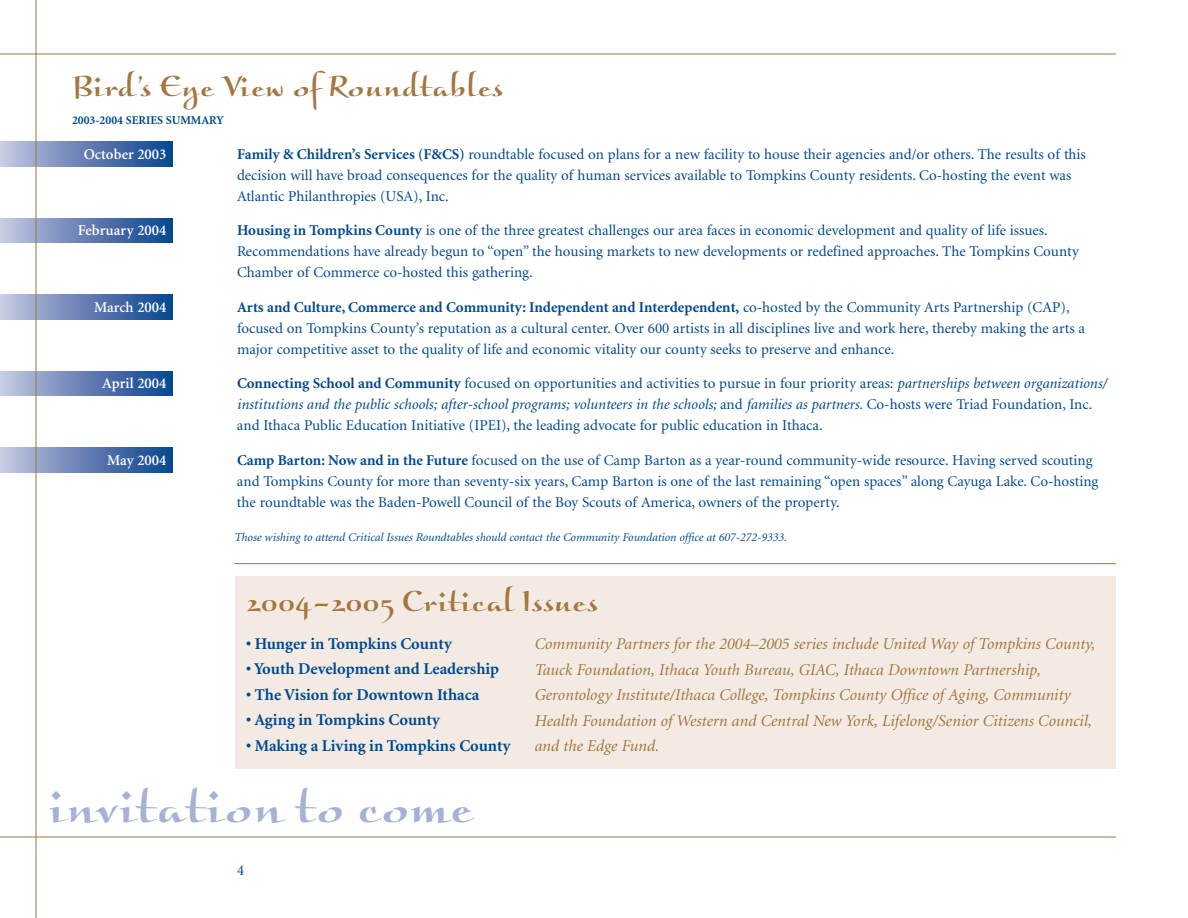
<style>
.page{position:relative;width:1188px;height:918px;background:#fff}
.page>*{position:absolute;margin:0;border:0;box-sizing:border-box;transform-origin:0 0}
.t1{font:49.5px "Braganza ITC";color:#a5b2d4}
.t2{font:30px "Braganza ITC";color:#a3773f}
.t3{font:italic 16.5px/25.5px "Minion";color:#a3773f}
.t4{font:700 16.5px "Minion";color:#014990}
.t5{font:15px/21px "Minion";color:#014990}
.t6{font:600 15px "Minion";color:#fff}
.t7{font:italic 12px "Minion";color:#014990}
.t8{font:700 12px "Minion";color:#014990}
.s1{font-size:28.5px}
.s2{font-weight:700}
.s3{font-style:italic}
</style>
<div class="page">
<svg style="left:0;top:142px;width:173px;height:24px;background:#6581b5"></svg>
<svg style="left:0;top:218px;width:173px;height:25px;background:#6581b5"></svg>
<svg style="left:0;top:295px;width:173px;height:25px;background:#6581b5"></svg>
<svg style="left:0;top:371px;width:173px;height:25px;background:#6581b5"></svg>
<svg style="left:0;top:448px;width:173px;height:24px;background:#6581b5"></svg>
<div style="left:235px;top:576px;width:881px;height:193px;background:#f3ebe3"></div>
<hr style="left:234px;top:563px;width:882px;height:1px;background:#a3773f">
<hr style="left:36px;top:0;width:1px;height:918px;background:#a3773f">
<hr style="left:0;top:837px;width:1116px;height:1px;background:#a3773f">
<hr style="left:0;top:54px;width:1116px;height:1px;background:#a3773f">
<h2 class="t2" style="left:72px;top:68px;width:434px">Bird’s Eye View o<span class="s1">f</span> Roundtables</h2>
<p class="t8" style="left:72px;top:116px;width:153px">2003-2004 SERIES SUMMARY</p>
<p class="t6" style="left:84px;top:148px;width:84px">October 2003</p>
<p class="t5" style="left:237px;top:145px;width:850px"><span class="s2">Family &amp; Children’s Services (F&amp;CS)</span> roundtable focused on plans for a new facility to house their agencies and/or others. The results of this decision will have broad consequences for the quality of human services available to Tompkins County residents. Co-hosting the event was<br>Atlantic Philanthropies (USA), Inc.</p>
<p class="t6" style="left:78px;top:225px;width:90px">February 2004</p>
<p class="t5" style="left:237px;top:221px;width:843px"><span class="s2">Housing in Tompkins County</span> is one of the three greatest challenges our area faces in economic development and quality of life issues.<br>Recommendations have already begun to “open” the housing markets to new developments or redefined approaches. The Tompkins County<br>Chamber of Commerce co-hosted this gathering.</p>
<p class="t6" style="left:94px;top:301px;width:74px">March 2004</p>
<p class="t5" style="left:237px;top:298px;width:850px"><span class="s2">Arts and Culture, Commerce and Community: Independent and Interdependent,</span> co-hosted by the Community Arts Partnership (CAP), focused on Tompkins County’s reputation as a cultural center. Over 600 artists in all disciplines live and work here, thereby making the arts a major competitive asset to the quality of life and economic vitality our county seeks to preserve and enhance.</p>
<p class="t6" style="left:102px;top:378px;width:66px">April 2004</p>
<p class="t5" style="left:237px;top:374px;width:871px"><span class="s2">Connecting School and Community</span> focused on opportunities and activities to pursue in four priority areas: <span class="s3">partnerships between organizations/ institutions and the public schools; after-school programs; volunteers in the schools;</span> and <span class="s3">families as partners.</span> Co-hosts were Triad Foundation, Inc. and Ithaca Public Education Initiative (IPEI), the leading advocate for public education in Ithaca.</p>
<p class="t6" style="left:107px;top:454px;width:61px">May 2004</p>
<p class="t5" style="left:237px;top:451px;width:863px"><span class="s2">Camp Barton: Now and in the Future</span> focused on the use of Camp Barton as a year-round community-wide resource. Having served scouting and Tompkins County for more than seventy-six years, Camp Barton is one of the last remaining “open spaces” along Cayuga Lake. Co-hosting the roundtable was the Baden-Powell Council of the Boy Scouts of America, owners of the property.</p>
<p class="t7" style="left:234px;top:533px;width:554px">Those wishing to attend Critical Issues Roundtables should contact the Community Foundation office at 607-272-9333.</p>
<h2 class="t2" style="left:247px;top:584px;width:354px">2004–2005 Critical Issues</h2>
<p class="t4" style="left:246px;top:637px;width:207px">• Hunger in Tompkins County</p>
<p class="t4" style="left:246px;top:663px;width:255px">• Youth Development and Leadership</p>
<p class="t4" style="left:246px;top:688px;width:235px">• The Vision for Downtown Ithaca</p>
<p class="t4" style="left:246px;top:714px;width:195px">• Aging in Tompkins County</p>
<p class="t4" style="left:246px;top:739px;width:266px">• Making a Living in Tompkins County</p>
<p class="t3" style="left:534px;top:633px;width:562px">Community Partners for the 2004–2005 series include United Way of Tompkins County, Tauck Foundation, Ithaca Youth Bureau, GIAC, Ithaca Downtown Partnership, Gerontology Institute/Ithaca College, Tompkins County Office of Aging, Community Health Foundation of Western and Central New York, Lifelong/Senior Citizens Council, and the Edge Fund.</p>
<h1 class="t1" style="left:48px;top:776px;width:427px">invitation to come</h1>
<p class="t5" style="left:237px;top:861px;width:9px">4</p>
</div>
